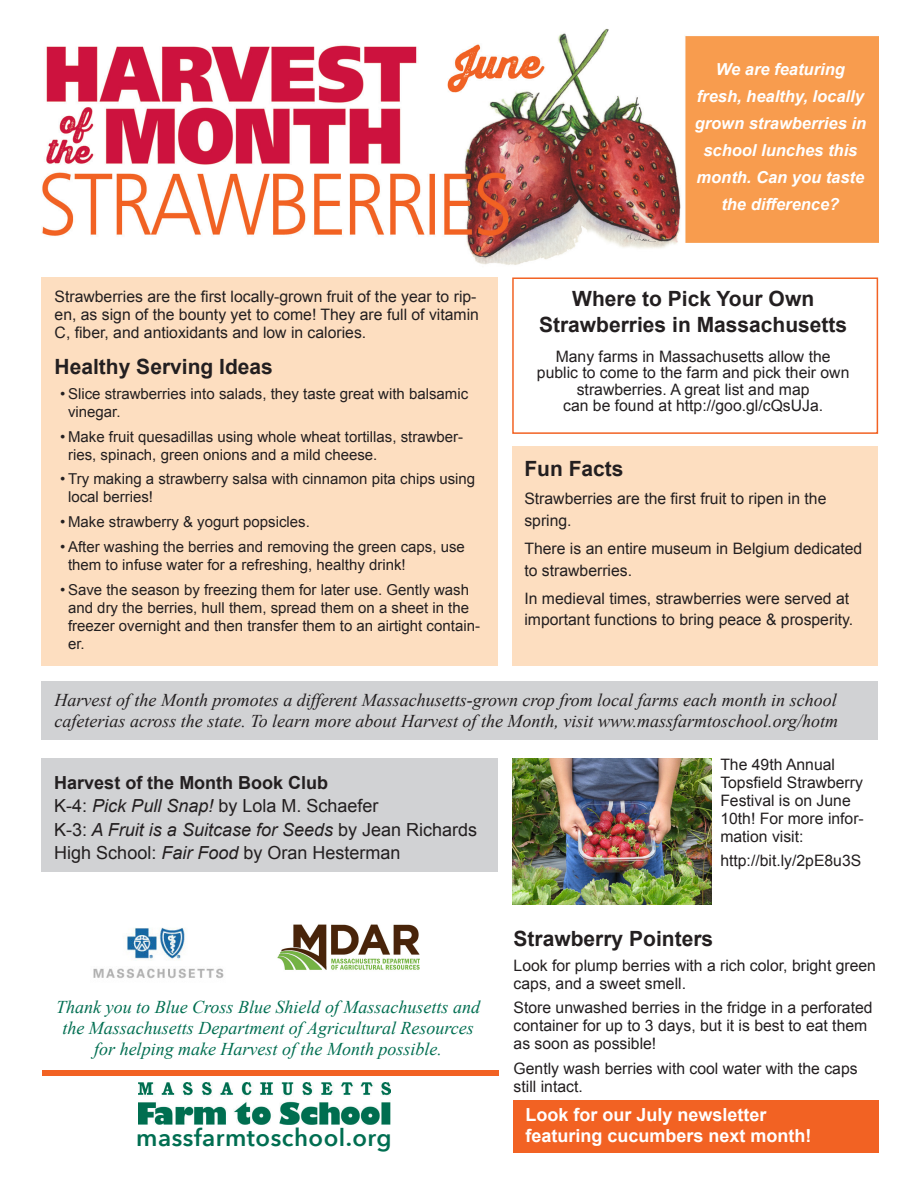
<style>
.page{position:relative;width:918px;height:1188px;background:#fff}
.page>*{position:absolute;margin:0;border:0;box-sizing:border-box;transform-origin:0 0}
.t1{font:600 24px "Avenir Next";letter-spacing:.02em;color:#006e51}
.bold_heading{font:700 21px "Arial";color:#231f20}
.centered_2-line_bold{font:700 21px "Arial";color:#231f20}
.italic_callout{font:italic 18px/21px "Times New Roman";color:#231f20}
.italic_callout-2{font:italic 18px/21px "Times New Roman";color:#006e51;text-align:center}
.t2{font:18px "Arial";color:#231f20}
.t3{font:700 18px/21.6px "Arial";color:#fff}
.t4{font:italic 18px "Arial";color:#231f20}
.t5{font:700 18px "Arial";color:#231f20}
.header_callout{font:italic 700 16.5px "Arial";color:#fff}
.text{font:15.75px/18px "Arial";color:#231f20}
.centered_text{font:15.75px/16.5px "Arial";color:#231f20;text-align:center}
.t6{font:15px/18px "Arial";color:#231f20}
.s1{font-style:italic}
.s2{font-style:normal}
</style>
<div class="page">
<img style="left:42px;top:29px;width:837px;height:236px">
<div style="left:41px;top:277px;width:456px;height:389px;background:#fddec0"></div>
<div style="left:41px;top:682px;width:837px;height:58px;background:#d1d2d4"></div>
<div style="left:514px;top:1100px;width:365px;height:53px;background:#f26223"></div>
<div style="left:513px;top:446px;width:365px;height:220px;background:#fddec0"></div>
<div style="left:512px;top:277px;width:366px;height:157px;border:2px solid #f26223"></div>
<div style="left:42px;top:1071px;width:456px;height:5px;background:#f26223"></div>
<img style="left:93px;top:927px;width:131px;height:52px">
<img style="left:277px;top:924px;width:143px;height:46px">
<img style="left:138px;top:1082px;width:253px;height:43px">
<div style="left:41px;top:758px;width:456px;height:114px;background:#d1d2d4"></div>
<img style="left:513px;top:758px;width:199px;height:147px">
<p class="text" style="left:55px;top:288px;width:426px">Strawberries are the first locally-grown fruit of the year to rip&shy;en, as sign of the bounty yet to come! They are full of vitamin<br>C, fiber, and antioxidants and low in calories.</p>
<p class="bold_heading" style="left:55px;top:353px;width:220px">Healthy Serving Ideas</p>
<p class="t6" style="left:68px;top:385px;width:402px;text-indent:-8px">• Slice strawberries into salads, they taste great with balsamic vinegar.</p>
<p class="t6" style="left:68px;top:428px;width:397px;text-indent:-8px">• Make fruit quesadillas using whole wheat tortillas, strawber&shy;ries, spinach, green onions and a mild cheese.</p>
<p class="t6" style="left:68px;top:470px;width:409px;text-indent:-8px">• Try making a strawberry salsa with cinnamon pita chips using local berries!</p>
<p class="t6" style="left:60px;top:513px;width:251px">• Make strawberry &amp; yogurt popsicles.</p>
<p class="t6" style="left:68px;top:538px;width:398px;text-indent:-8px">• After washing the berries and removing the green caps, use them to infuse water for a refreshing, healthy drink!</p>
<p class="t6" style="left:68px;top:581px;width:413px;text-indent:-8px">• Save the season by freezing them for later use. Gently wash and dry the berries, hull them, spread them on a sheet in the freezer overnight and then transfer them to an airtight contain&shy;er.</p>
<p class="header_callout" style="left:716px;top:58px;width:130px">We are featuring</p>
<p class="header_callout" style="left:697px;top:85px;width:169px">fresh, healthy, locally</p>
<p class="header_callout" style="left:695px;top:112px;width:173px">grown strawberries in</p>
<p class="header_callout" style="left:703px;top:139px;width:156px">school lunches this</p>
<p class="header_callout" style="left:697px;top:166px;width:169px">month. Can you taste</p>
<p class="header_callout" style="left:721px;top:193px;width:119px">the difference?</p>
<p class="centered_2-line_bold" style="left:572px;top:285px;width:243px">Where to Pick Your Own</p>
<p class="centered_2-line_bold" style="left:539px;top:310px;width:310px">Strawberries in Massachusetts</p>
<p class="centered_text" style="left:537px;top:348px;width:314px">Many farms in Massachusetts allow the public to come to the farm and pick their own strawberries. A great list and map<br>can be found at http://goo.gl/cQsUJa.</p>
<p class="bold_heading" style="left:524px;top:454px;width:101px">Fun Facts</p>
<p class="text" style="left:524px;top:488px;width:303px;line-height:21.6px">Strawberries are the first fruit to ripen in the spring.</p>
<p class="text" style="left:524px;top:538px;width:339px;line-height:21.6px">There is an entire museum in Belgium dedicated to strawberries.</p>
<p class="text" style="left:524px;top:588px;width:330px;line-height:21.6px">In medieval times, strawberries were served at important functions to bring peace &amp; prosperity.</p>
<p class="italic_callout" style="left:55px;top:689px;width:785px">Harvest of the Month promotes a different Massachusetts-grown crop from local farms each month in school cafeterias across the state. To learn more about Harvest of the Month, visit www.massfarmtoschool.org/hotm</p>
<p class="t5" style="left:54px;top:771px;width:276px">Harvest of the Month Book Club</p>
<p class="t2" style="left:54px;top:794px;width:326px">K-4: <span class="s1">Pick Pull Snap!</span> by Lola M. Schaefer</p>
<p class="t4" style="left:54px;top:818px;width:424px"><span class="s2">K-3:</span> A Fruit is a Suitcase for Seeds <span class="s2">by Jean Richards</span></p>
<p class="t2" style="left:54px;top:841px;width:348px">High School: <span class="s1">Fair Food</span> by Oran Hesterman</p>
<p class="italic_callout-2" style="left:56px;top:996px;width:425px">Thank you to Blue Cross Blue Shield of Massachusetts and the Massachusetts Department of Agricultural Resources for helping make Harvest of the Month possible.</p>
<p class="t1" style="left:136px;top:1117px;width:257px">massfarmtoschool.org</p>
<p class="text" style="left:720px;top:755px;width:145px">The 49th Annual<br>Topsfield Strawberry<br>Festival is on June<br>10th! For more infor&shy;mation visit:</p>
<p class="text" style="left:720px;top:852px;width:142px">http://bit.ly/2pE8u3S</p>
<p class="bold_heading" style="left:514px;top:925px;width:201px">Strawberry Pointers</p>
<p class="text" style="left:514px;top:956px;width:364px">Look for plump berries with a rich color, bright green caps, and a sweet smell.</p>
<p class="text" style="left:514px;top:999px;width:360px">Store unwashed berries in the fridge in a perforated container for up to 3 days, but it is best to eat them as soon as possible!</p>
<p class="text" style="left:514px;top:1060px;width:345px">Gently wash berries with cool water with the caps still intact.</p>
<p class="t3" style="left:526px;top:1104px;width:288px">Look for our July newsletter featuring cucumbers next month!</p>
</div>
